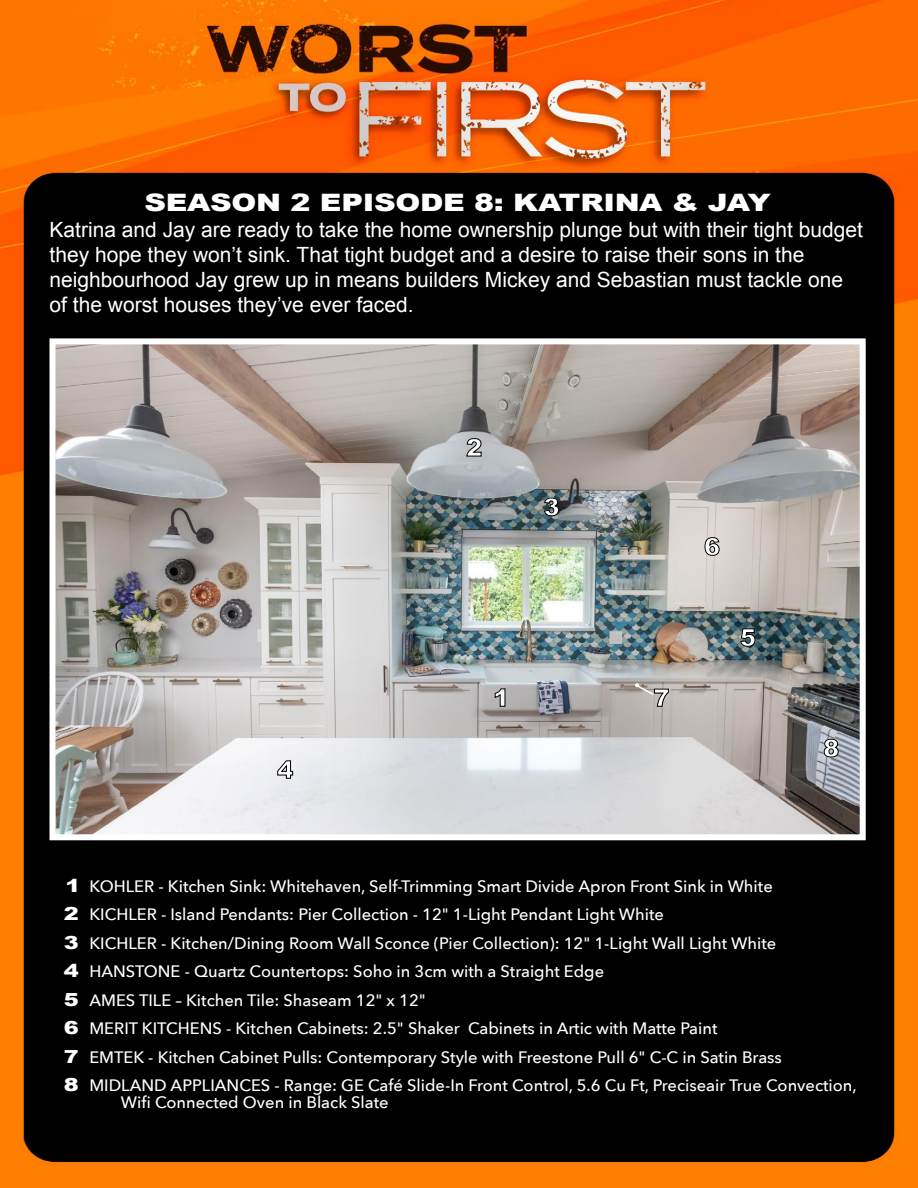
<style>
.page{position:relative;width:918px;height:1188px;background:#fff}
.page>*{position:absolute;margin:0;border:0;box-sizing:border-box;transform-origin:0 0}
.t1{font:900 24px "Arial";letter-spacing:-.01em;color:#fff;scale:1.25 1}
.t2{font:900 24px "Arial";letter-spacing:-.01em;color:#fff}
.t3{font:21px/25.2px "Arial";color:#fff}
.t4{font:500 16.5px/28.5px "Avenir Next";color:#fff}
.s1{font-family:"Arial";font-weight:900;font-size:18px}
</style>
<div class="page">
<img style="left:0;top:0;width:918px;height:1188px">
<img style="left:57px;top:345px;width:802px;height:488px">
<div style="left:50px;top:338px;width:816px;height:502px;border:6px solid #fff"></div>
<svg style="left:495px;top:688px;width:10px;height:19px"></svg>
<svg style="left:466px;top:438px;width:16px;height:18px"></svg>
<svg style="left:544px;top:498px;width:15px;height:18px"></svg>
<svg style="left:277px;top:760px;width:16px;height:19px"></svg>
<svg style="left:740px;top:628px;width:15px;height:19px"></svg>
<svg style="left:705px;top:537px;width:15px;height:19px"></svg>
<svg style="left:635px;top:683px;width:34px;height:24px"></svg>
<svg style="left:824px;top:739px;width:15px;height:18px"></svg>
<h1 class="t1" style="left:144px;top:185px;width:503px">SEASON 2 EPISODE 8: KATRINA &amp; JAY</h1>
<p class="t3" style="left:50px;top:217px;width:815px">Katrina and Jay are ready to take the home ownership plunge but with their tight budget they hope they won’t sink. That tight budget and a desire to raise their sons in the neighbourhood Jay grew up in means builders Mickey and Sebastian must tackle one of the worst houses they’ve ever faced.</p>
<h1 class="t2" style="left:466px;top:430px;width:18px">2</h1>
<h1 class="t2" style="left:544px;top:489px;width:18px">3</h1>
<h1 class="t2" style="left:493px;top:680px;width:18px">1</h1>
<h1 class="t2" style="left:653px;top:680px;width:18px">7</h1>
<h1 class="t2" style="left:704px;top:529px;width:18px">6</h1>
<h1 class="t2" style="left:740px;top:620px;width:18px">5</h1>
<h1 class="t2" style="left:823px;top:730px;width:18px">8</h1>
<p class="t4" style="left:64px;top:872px;width:794px"><span class="s1">1</span> KOHLER - Kitchen Sink: Whitehaven, Self-Trimming Smart Divide Apron Front Sink in White<br><span class="s1">2</span> KICHLER - Island Pendants: Pier Collection - 12" 1-Light Pendant Light White<br><span class="s1">3</span> KICHLER - Kitchen/Dining Room Wall Sconce (Pier Collection): 12" 1-Light Wall Light White<br><span class="s1">4</span> HANSTONE - Quartz Countertops: Soho in 3cm with a Straight Edge<br><span class="s1">5</span> AMES TILE – Kitchen Tile: Shaseam 12" x 12"<br><span class="s1">6</span> MERIT KITCHENS - Kitchen Cabinets: 2.5" Shaker Cabinets in Artic with Matte Paint<br><span class="s1">7</span> EMTEK - Kitchen Cabinet Pulls: Contemporary Style with Freestone Pull 6" C-C in Satin Brass<br><span class="s1">8</span> MIDLAND APPLIANCES - Range: GE Café Slide-In Front Control, 5.6 Cu Ft, Preciseair True Convection,</p>
<p class="t4" style="left:121px;top:1088px;width:269px">Wifi Connected Oven in Black Slate</p>
</div>
